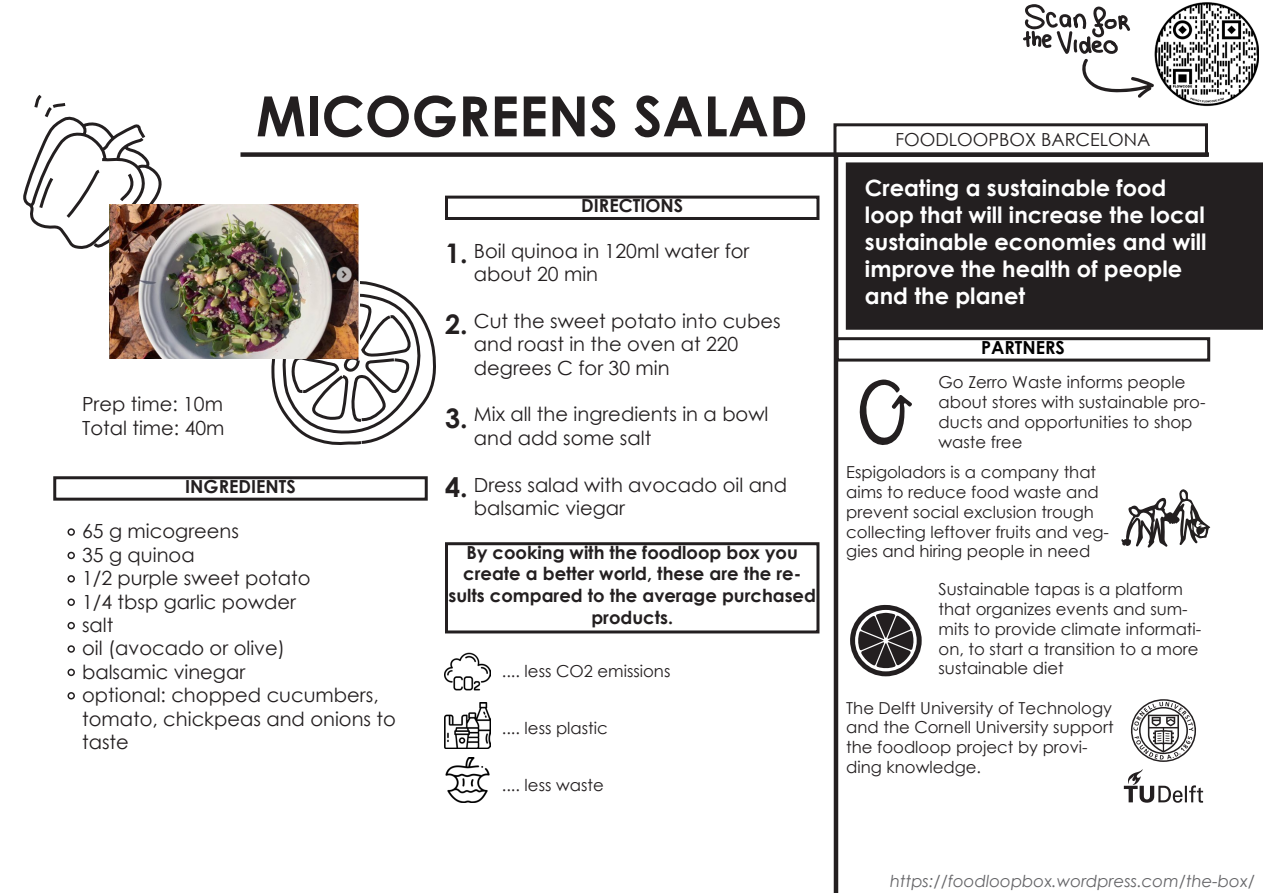
<style>
.page{position:relative;width:1263px;height:893px;background:#fff}
.page>*{position:absolute;margin:0;border:0;box-sizing:border-box;transform-origin:0 0}
.t1{font:700 55.5px "Century Gothic";color:#231f20}
.t2{font:700 27px "Century Gothic";color:#231f20}
.t3{font:700 22.5px/27px "Century Gothic";color:#fff}
.t4{font:19.5px/23.4px "Century Gothic";color:#231f20}
.t5{font:700 18px/21.6px "Century Gothic";color:#231f20;text-align:center}
.t6{font:18px "Century Gothic";color:#231f20}
.t7{font:700 18px "Century Gothic";color:#000}
.t8{font:16.5px/19.8px "Century Gothic";color:#231f20}
.t9{font:italic 16.5px "Century Gothic";color:#656568}
</style>
<div class="page">
<svg style="left:271px;top:281px;width:165px;height:164px"></svg>
<svg style="left:23px;top:95px;width:139px;height:155px"></svg>
<div style="left:240px;top:152px;width:969px;height:5px;background:#231f20"></div>
<div style="left:833px;top:123px;width:375px;height:34px;border:3px solid #231f20"></div>
<div style="left:53px;top:476px;width:375px;height:25px;border:3px solid #231f20"></div>
<div style="left:445px;top:196px;width:374px;height:24px;border:3px solid #231f20"></div>
<img style="left:445px;top:652px;width:46px;height:39px">
<img style="left:445px;top:703px;width:46px;height:45px">
<img style="left:445px;top:757px;width:45px;height:46px">
<hr style="left:834px;top:154px;width:4px;height:739px;background:#231f20">
<div style="left:68px;top:528px;width:7px;height:8px;border:2px solid #231f20;border-radius:50%"></div>
<div style="left:68px;top:552px;width:7px;height:7px;border:2px solid #231f20;border-radius:50%"></div>
<div style="left:68px;top:575px;width:7px;height:8px;border:2px solid #231f20;border-radius:50%"></div>
<div style="left:847px;top:164px;width:414px;height:164px;background:#231f20"></div>
<div style="left:846px;top:162px;width:417px;height:168px;border:3px solid #231f20"></div>
<div style="left:68px;top:598px;width:7px;height:8px;border:2px solid #231f20;border-radius:50%"></div>
<div style="left:68px;top:622px;width:7px;height:7px;border:2px solid #231f20;border-radius:50%"></div>
<div style="left:68px;top:645px;width:7px;height:8px;border:2px solid #231f20;border-radius:50%"></div>
<div style="left:68px;top:669px;width:7px;height:7px;border:2px solid #231f20;border-radius:50%"></div>
<div style="left:68px;top:692px;width:7px;height:7px;border:2px solid #231f20;border-radius:50%"></div>
<img style="left:110px;top:204px;width:250px;height:155px">
<div style="left:836px;top:337px;width:374px;height:25px;border:3px solid #231f20"></div>
<svg style="left:1124px;top:769px;width:79px;height:34px"></svg>
<svg style="left:1121px;top:489px;width:89px;height:59px"></svg>
<svg style="left:850px;top:604px;width:72px;height:72px"></svg>
<svg style="left:859px;top:379px;width:53px;height:66px"></svg>
<svg style="left:1130px;top:699px;width:66px;height:63px"></svg>
<div style="left:445px;top:542px;width:374px;height:91px;border:3px solid #231f20"></div>
<img style="left:1155px;top:2px;width:103px;height:105px">
<svg style="left:1023px;top:4px;width:131px;height:94px"></svg>
<p class="t1" style="left:256px;top:74px;width:553px">MICOGREENS SALAD</p>
<p class="t4" style="left:82px;top:392px;width:142px">Prep time: 10m</p>
<p class="t4" style="left:82px;top:416px;width:144px">Total time: 40m</p>
<p class="t5" style="left:185px;top:475px;width:112px">INGREDIENTS</p>
<p class="t4" style="left:82px;top:519px;width:158px">65 g micogreens</p>
<p class="t4" style="left:82px;top:543px;width:114px">35 g quinoa</p>
<p class="t4" style="left:82px;top:566px;width:230px">1/2 purple sweet potato</p>
<p class="t4" style="left:82px;top:589px;width:216px">1/4 tbsp garlic powder</p>
<p class="t4" style="left:82px;top:613px;width:33px">salt</p>
<p class="t4" style="left:82px;top:636px;width:204px">oil (avocado or olive)</p>
<p class="t4" style="left:82px;top:660px;width:165px">balsamic vinegar</p>
<p class="t4" style="left:82px;top:683px;width:315px">optional: chopped cucumbers, tomato, chickpeas and onions to taste</p>
<p class="t2" style="left:445px;top:233px;width:24px">1.</p>
<p class="t2" style="left:445px;top:304px;width:24px">2.</p>
<p class="t2" style="left:445px;top:398px;width:24px">3.</p>
<p class="t2" style="left:445px;top:466px;width:24px">4.</p>
<p class="t5" style="left:581px;top:194px;width:103px">DIRECTIONS</p>
<p class="t4" style="left:474px;top:239px;width:277px">Boil quinoa in 120ml water for about 20 min</p>
<p class="t4" style="left:474px;top:309px;width:308px">Cut the sweet potato into cubes and roast in the oven at 220 degrees C for 30 min</p>
<p class="t4" style="left:474px;top:402px;width:296px">Mix all the ingredients in a bowl and add some salt</p>
<p class="t4" style="left:474px;top:473px;width:315px">Dress salad with avocado oil and balsamic viegar</p>
<p class="t5" style="left:448px;top:541px;width:369px">By cooking with the foodloop box you create a better world, these are the re&shy;sults compared to the average purchased products.</p>
<p class="t8" style="left:502px;top:661px;width:170px">.... less CO2 emissions</p>
<p class="t8" style="left:502px;top:718px;width:108px">.... less plastic</p>
<p class="t8" style="left:502px;top:775px;width:103px">.... less waste</p>
<p class="t6" style="left:895px;top:127px;width:257px">FOODLOOPBOX BARCELONA</p>
<p class="t3" style="left:865px;top:174px;width:343px">Creating a sustainable food loop that will increase the local sustainable economies and will improve the health of people and the planet</p>
<p class="t7" style="left:981px;top:333px;width:85px">PARTNERS</p>
<p class="t8" style="left:938px;top:372px;width:268px">Go Zerro Waste informs people about stores with sustainable pro&shy;ducts and opportunities to shop waste free</p>
<p class="t8" style="left:846px;top:462px;width:264px">Espigoladors is a company that aims to reduce food waste and prevent social exclusion trough collecting leftover fruits and veg&shy;gies and hiring people in need</p>
<p class="t8" style="left:938px;top:579px;width:264px">Sustainable tapas is a platform that organizes events and sum&shy;mits to provide climate informati&shy;on, to start a transition to a more sustainable diet</p>
<p class="t8" style="left:846px;top:697px;width:269px">The Delft University of Technology and the Cornell University support the foodloop project by provi&shy;ding knowledge.</p>
<p class="t9" style="left:890px;top:869px;width:367px">https://foodloopbox.wordpress.com/the-box/</p>
</div>
